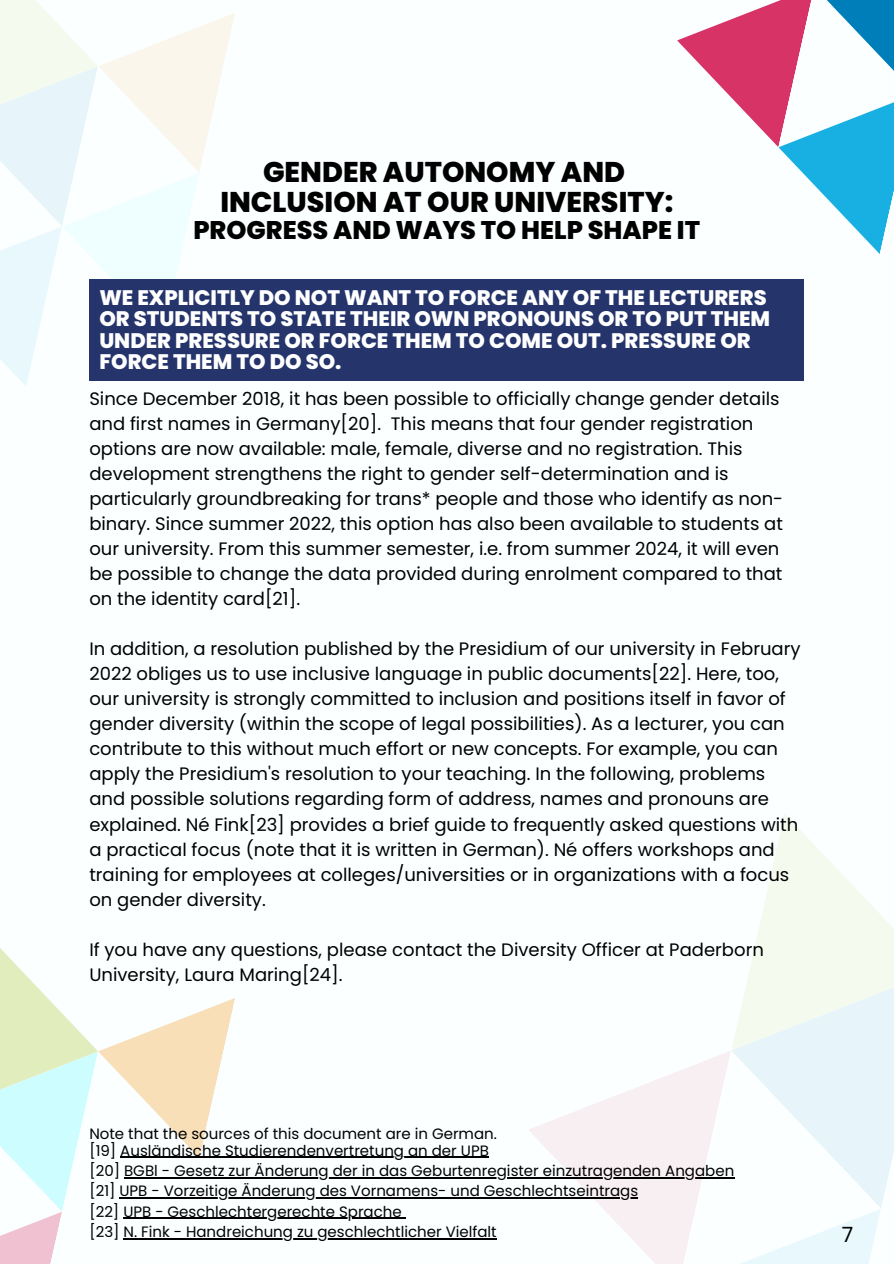
<style>
.page{position:relative;width:894px;height:1264px;background:#fff}
.page>*{position:absolute;margin:0;border:0;box-sizing:border-box;transform-origin:0 0}
.t1{font:800 28.5px/29.2px "Poppins";color:#000;text-align:center}
.t2{font:800 25.5px "Poppins";color:#000}
.t3{font:800 21px/21.3px "Poppins";color:#fff}
.t4{font:21px "Poppins";color:#000}
.t5{font:18px/25px "Poppins";color:#000}
.t6{font:15px "Poppins";color:#000}
</style>
<div class="page">
<div style="left:0;top:0;width:893px;height:1263px;background:#fbffff"></div>
<svg style="left:0;top:0;width:235px;height:386px"></svg>
<svg style="left:528px;top:814px;width:365px;height:449px"></svg>
<svg style="left:0;top:948px;width:235px;height:315px"></svg>
<svg style="left:677px;top:0;width:216px;height:254px"></svg>
<div style="left:89px;top:279px;width:714px;height:101px;background:#25356c"></div>
<hr style="left:120px;top:1156px;width:369px;height:1px;background:#000">
<hr style="left:124px;top:1177px;width:610px;height:1px;background:#000">
<hr style="left:119px;top:1197px;width:519px;height:1px;background:#000">
<hr style="left:123px;top:1217px;width:278px;height:1px;background:#000">
<hr style="left:123px;top:1237px;width:373px;height:1px;background:#000">
<h1 class="t1" style="left:220px;top:158px;width:454px">GENDER AUTONOMY AND<br>INCLUSION AT OUR UNIVERSITY:</h1>
<h1 class="t2" style="left:193px;top:212px;width:508px">PROGRESS AND WAYS TO HELP SHAPE IT</h1>
<h2 class="t3" style="left:99px;top:287px;width:672px">WE EXPLICITLY DO NOT WANT TO FORCE ANY OF THE LECTURERS OR STUDENTS TO STATE THEIR OWN PRONOUNS OR TO PUT THEM UNDER PRESSURE OR FORCE THEM TO COME OUT. PRESSURE OR FORCE THEM TO DO SO.</h2>
<h3 class="t5" style="left:89px;top:386px;width:695px">Since December 2018, it has been possible to officially change gender details and first names in Germany[20]. This means that four gender registration options are now available: male, female, diverse and no registration. This development strengthens the right to gender self-determination and is particularly groundbreaking for trans* people and those who identify as non&shy;binary. Since summer 2022, this option has also been available to students at our university. From this summer semester, i.e. from summer 2024, it will even be possible to change the data provided during enrolment compared to that on the identity card[21].</h3>
<h3 class="t5" style="left:89px;top:636px;width:712px">In addition, a resolution published by the Presidium of our university in February 2022 obliges us to use inclusive language in public documents[22]. Here, too, our university is strongly committed to inclusion and positions itself in favor of gender diversity (within the scope of legal possibilities). As a lecturer, you can contribute to this without much effort or new concepts. For example, you can apply the Presidium's resolution to your teaching. In the following, problems and possible solutions regarding form of address, names and pronouns are explained. Né Fink[23] provides a brief guide to frequently asked questions with a practical focus (note that it is written in German). Né offers workshops and training for employees at colleges/universities or in organizations with a focus on gender diversity.</h3>
<h3 class="t5" style="left:89px;top:936px;width:675px">If you have any questions, please contact the Diversity Officer at Paderborn<br>University, Laura Maring[24].</h3>
<p class="t6" style="left:89px;top:1122px;width:409px">Note that the sources of this document are in German.</p>
<p class="t6" style="left:89px;top:1139px;width:401px">[19] Ausländische Studierendenvertretung an der UPB</p>
<p class="t6" style="left:89px;top:1160px;width:646px">[20] BGBl - Gesetz zur Änderung der in das Geburtenregister einzutragenden Angaben</p>
<p class="t6" style="left:89px;top:1180px;width:550px">[21] UPB - Vorzeitige Änderung des Vornamens- und Geschlechtseintrags</p>
<p class="t6" style="left:89px;top:1200px;width:314px">[22] UPB - Geschlechtergerechte Sprache</p>
<p class="t6" style="left:89px;top:1220px;width:409px">[23] N. Fink - Handreichung zu geschlechtlicher Vielfalt</p>
<p class="t4" style="left:841px;top:1219px;width:13px">7</p>
</div>
